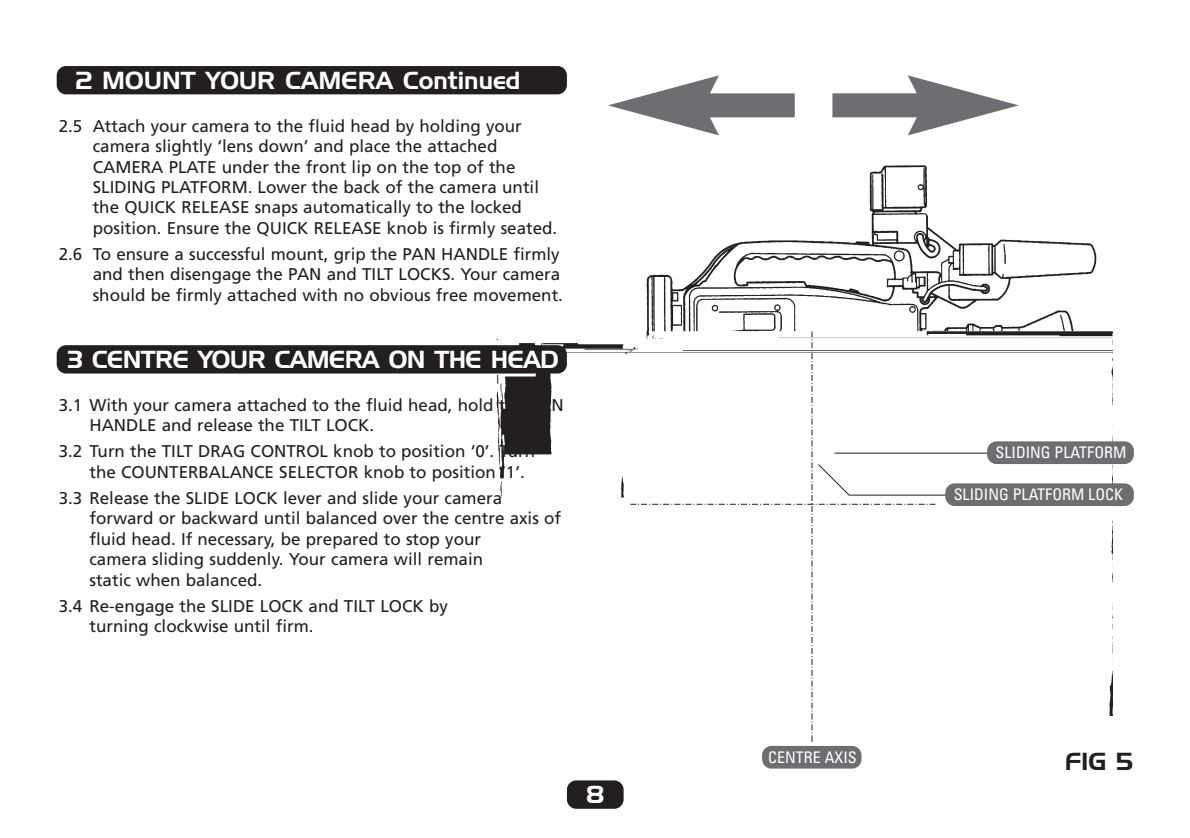
<style>
.page{position:relative;width:1190px;height:838px;background:#fff}
.page>*{position:absolute;margin:0;border:0;box-sizing:border-box;transform-origin:0 0}
.t1{font:24px "Handel Gothic BT";letter-spacing:-.02em;color:#fff}
.t2{font:24px "Handel Gothic BT";color:#fff}
.t3{font:24px "Handel Gothic BT";color:#231f20}
.t4{font:17px/20.4px "Frutiger";color:#231f20}
.t5{font:condensed 16px "Univers";color:#fff}
</style>
<div class="page">
<img style="left:497px;top:165px;width:616px;height:550px">
<div style="left:57px;top:66px;width:510px;height:28px;background:#231f20;border-radius:9px"></div>
<div style="left:567px;top:780px;width:57px;height:29px;background:#231f20;border-radius:9px"></div>
<hr style="left:834px;top:453px;width:257px;height:1px;background:#231f20">
<div style="left:987px;top:441px;width:147px;height:23px;background:#6d6e71;border-radius:9px"></div>
<hr style="left:849px;top:495px;width:242px;height:1px;background:#231f20">
<div style="left:945px;top:483px;width:189px;height:23px;background:#6d6e71;border-radius:9px"></div>
<div style="left:762px;top:746px;width:100px;height:23px;background:#6d6e71;border-radius:9px"></div>
<svg style="left:630px;top:331px;width:305px;height:411px"></svg>
<div style="left:832px;top:93px;width:97px;height:24px;background:#6d6e71"></div>
<svg style="left:908px;top:75px;width:111px;height:60px"></svg>
<div style="left:698px;top:93px;width:97px;height:24px;background:#6d6e71"></div>
<svg style="left:608px;top:75px;width:111px;height:60px"></svg>
<div style="left:57px;top:345px;width:510px;height:29px;background:#231f20;border-radius:9px"></div>
<h1 class="t2" style="left:76px;top:72px;width:446px">2 MOUNT YOUR CAMERA Continued</h1>
<p class="t4" style="left:93px;top:117px;width:466px;text-indent:-34px">2.5 Attach your camera to the fluid head by holding your camera slightly ‘lens down’ and place the attached CAMERA PLATE under the front lip on the top of the SLIDING PLATFORM. Lower the back of the camera until the QUICK RELEASE snaps automatically to the locked position. Ensure the QUICK RELEASE knob is firmly seated.</p>
<p class="t4" style="left:93px;top:245px;width:472px;text-indent:-34px">2.6 To ensure a successful mount, grip the PAN HANDLE firmly and then disengage the PAN and TILT LOCKS. Your camera should be firmly attached with no obvious free movement.</p>
<h1 class="t1" style="left:68px;top:351px;width:493px">3 CENTRE YOUR CAMERA ON THE HEAD</h1>
<p class="t4" style="left:89px;top:396px;width:476px;text-indent:-31px">3.1 With your camera attached to the fluid head, hold the PAN<br>HANDLE and release the TILT LOCK.</p>
<p class="t4" style="left:89px;top:443px;width:447px;text-indent:-31px">3.2 Turn the TILT DRAG CONTROL knob to position ‘0’. Turn the COUNTERBALANCE SELECTOR knob to position ‘1’.</p>
<p class="t4" style="left:89px;top:489px;width:473px;text-indent:-31px">3.3 Release the SLIDE LOCK lever and slide your camera forward or backward until balanced over the centre axis of fluid head. If necessary, be prepared to stop your<br>camera sliding suddenly. Your camera will remain<br>static when balanced.</p>
<p class="t4" style="left:89px;top:597px;width:360px;text-indent:-31px">3.4 Re-engage the SLIDE LOCK and TILT LOCK by turning clockwise until firm.</p>
<h1 class="t1" style="left:586px;top:786px;width:19px">8</h1>
<p class="t5" style="left:996px;top:447px;width:132px">SLIDING PLATFORM</p>
<p class="t5" style="left:954px;top:489px;width:171px">SLIDING PLATFORM LOCK</p>
<p class="t5" style="left:768px;top:751px;width:90px">CENTRE AXIS</p>
<h1 class="t3" style="left:1065px;top:753px;width:70px">FIG 5</h1>
</div>
